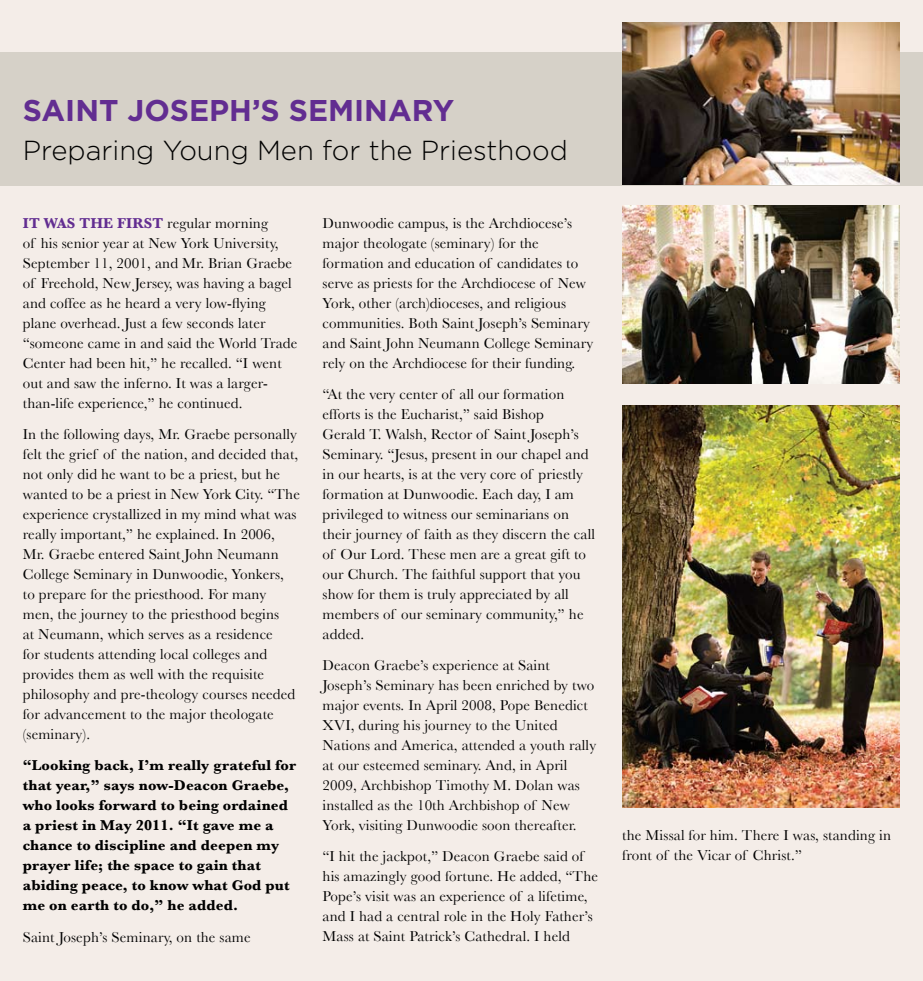
<style>
.page{position:relative;width:923px;height:981px;background:#fff}
.page>*{position:absolute;margin:0;border:0;box-sizing:border-box;transform-origin:0 0}
.t1{font:700 30px "Gotham";color:#622d91}
.t2{font:300 27.5px "Gotham";color:#000}
.t3{font:15px/20px "Baskerville";letter-spacing:.01em;color:#000}
.t4{font:700 15px/20px "Baskerville";letter-spacing:.01em;color:#000}
.s1{font-weight:700;color:#622d91}
</style>
<div class="page">
<div style="left:1px;top:1px;width:921px;height:980px;background:#f4ede8"></div>
<div style="left:0;top:52px;width:922px;height:133px;background:#d6d1c8"></div>
<img style="left:622px;top:22px;width:277px;height:163px">
<img style="left:622px;top:405px;width:277px;height:403px">
<img style="left:622px;top:205px;width:277px;height:179px">
<h1 class="t1" style="left:23px;top:93px;width:60px">SAINT</h1>
<h1 class="t1" style="left:127px;top:93px;width:39px">JOSEPH</h1>
<h1 class="t1" style="left:252px;top:93px;width:57px">’S SEMIN</h1>
<h1 class="t1" style="left:388px;top:93px;width:68px">ARY</h1>
<h2 class="t2" style="left:23px;top:135px;width:546px">Preparing Young Men for the Priesthood</h2>
<p class="t3" style="left:23px;top:213px;width:276px"><span class="s1">It was the first</span> regular morning<br>of his senior year at New York University, September 11, 2001, and Mr. Brian Graebe of Freehold, New Jersey, was having a bagel and coffee as he heard a very low-flying plane overhead. Just a few seconds later “someone came in and said the World Trade Center had been hit,” he recalled. “I went out and saw the inferno. It was a larger&shy;than-life experience,” he continued.</p>
<p class="t3" style="left:23px;top:424px;width:278px">In the following days, Mr. Graebe personally felt the grief of the nation, and decided that, not only did he want to be a priest, but he wanted to be a priest in New York City. “The experience crystallized in my mind what was really important,” he explained. In 2006, Mr. Graebe entered Saint John Neumann College Seminary in Dunwoodie, Yonkers,<br>to prepare for the priesthood. For many men, the journey to the priesthood begins<br>at Neumann, which serves as a residence<br>for students attending local colleges and provides them as well with the requisite philosophy and pre-theology courses needed for advancement to the major theologate (seminary).</p>
<p class="t4" style="left:23px;top:755px;width:275px">“Looking back, I’m really grateful for that year,” says now-Deacon Graebe, who looks forward to being ordained a priest in May 2011. “It gave me a chance to discipline and deepen my prayer life; the space to gain that abiding peace, to know what God put me on earth to do,” he added.</p>
<p class="t3" style="left:23px;top:927px;width:229px">Saint Joseph’s Seminary, on the same</p>
<p class="t3" style="left:322px;top:213px;width:272px">Dunwoodie campus, is the Archdiocese’s major theologate (seminary) for the formation and education of candidates to serve as priests for the Archdiocese of New York, other (arch)dioceses, and religious communities. Both Saint Joseph’s Seminary and Saint John Neumann College Seminary rely on the Archdiocese for their funding.</p>
<p class="t3" style="left:322px;top:384px;width:274px">“At the very center of all our formation efforts is the Eucharist,” said Bishop<br>Gerald T. Walsh, Rector of Saint Joseph’s Seminary. “Jesus, present in our chapel and in our hearts, is at the very core of priestly formation at Dunwoodie. Each day, I am privileged to witness our seminarians on their journey of faith as they discern the call of Our Lord. These men are a great gift to our Church. The faithful support that you show for them is truly appreciated by all members of our seminary community,” he added.</p>
<p class="t3" style="left:322px;top:655px;width:275px">Deacon Graebe’s experience at Saint Joseph’s Seminary has been enriched by two major events. In April 2008, Pope Benedict XVI, during his journey to the United Nations and America, attended a youth rally at our esteemed seminary. And, in April 2009, Archbishop Timothy M. Dolan was installed as the 10th Archbishop of New York, visiting Dunwoodie soon thereafter.</p>
<p class="t3" style="left:322px;top:846px;width:277px">“I hit the jackpot,” Deacon Graebe said of his amazingly good fortune. He added, “The Pope’s visit was an experience of a lifetime, and I had a central role in the Holy Father’s Mass at Saint Patrick’s Cathedral. I held</p>
<p class="t3" style="left:622px;top:825px;width:270px">the Missal for him. There I was, standing in front of the Vicar of Christ.”</p>
</div>
